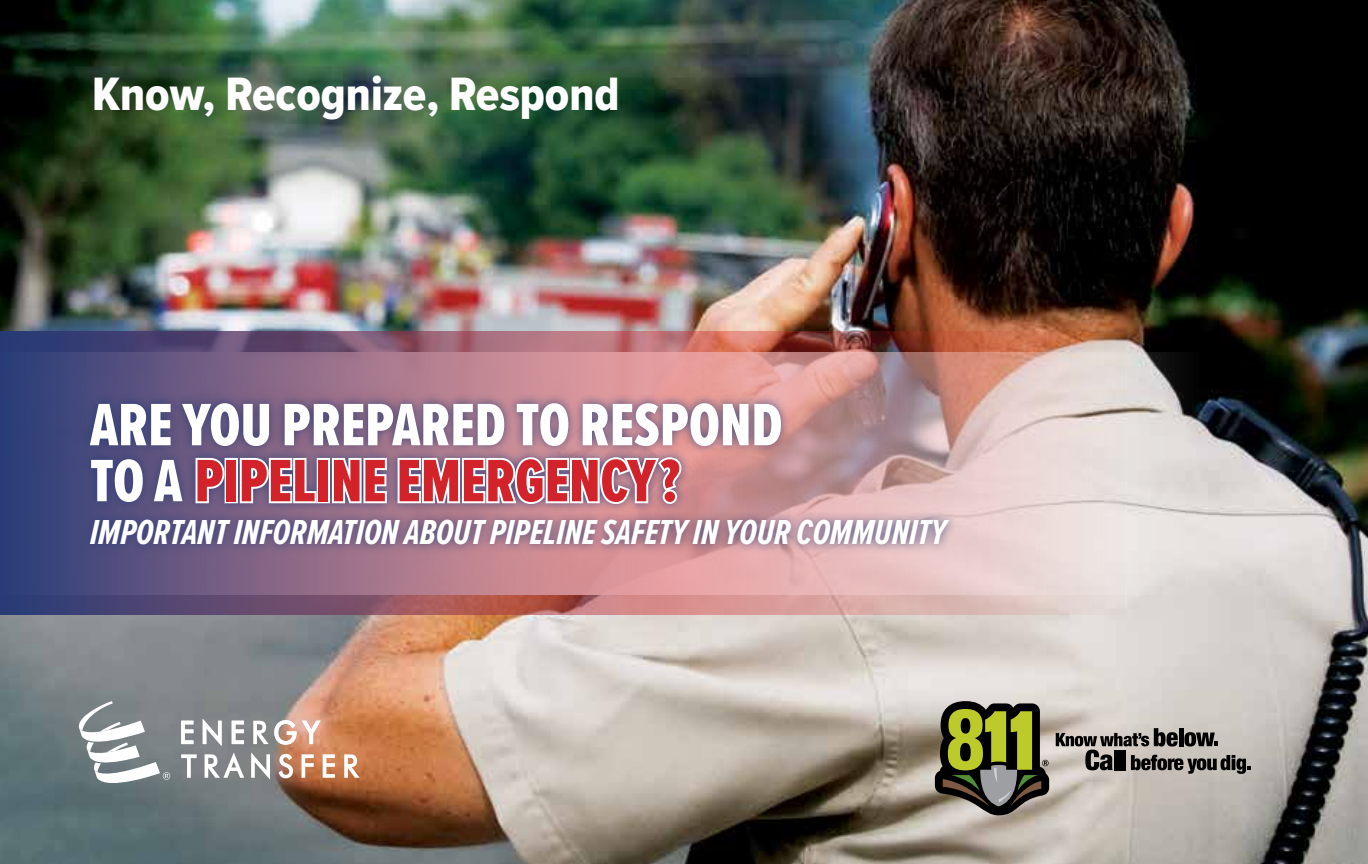
<style>
.page{position:relative;width:1368px;height:864px;background:#fff}
.page>*{position:absolute;margin:0;border:0;box-sizing:border-box;transform-origin:0 0}
.t1{font:62px/56px "Proxima Nova Ex Cn Extrabld";color:#fff}
.t2{font:48.6px "Proxima Nova Cond Extrabld";color:#fff}
.t3{font:italic 700 36px "Proxima Nova Ex Cn";color:#fff}
</style>
<div class="page">
<img style="left:0;top:0;width:1368px;height:864px">
<svg style="left:1125px;top:352px;width:73px;height:243px;background:#c9c5c3"></svg>
<svg style="left:0;top:331px;width:1125px;height:283px;background:#aa8896"></svg>
<div style="left:81px;top:393px;width:877px;height:161px;background:#243a76;opacity:.75"></div>
<svg style="left:935px;top:701px;width:114px;height:114px;background:#6b6d3f"></svg>
<svg style="left:1056px;top:728px;width:194px;height:46px;background:#88837e"></svg>
<svg style="left:79px;top:701px;width:91px;height:82px"></svg>
<svg style="left:181px;top:721px;width:12px;height:23px"></svg>
<svg style="left:203px;top:719px;width:19px;height:27px"></svg>
<svg style="left:232px;top:721px;width:12px;height:23px"></svg>
<svg style="left:253px;top:720px;width:68px;height:25px"></svg>
<svg style="left:181px;top:752px;width:179px;height:28px"></svg>
<h2 class="t2" style="left:92px;top:58px;width:529px">Know, Recognize, Respond</h2>
<h1 class="t1" style="left:90px;top:396px;width:694px">ARE YOU PREPARED TO RESPOND<br>TO A PIPELINE EMERGENCY?</h1>
<p class="t3" style="left:90px;top:506px;width:857px">IMPORTANT INFORMATION ABOUT PIPELINE SAFETY IN YOUR COMMUNITY</p>
</div>
